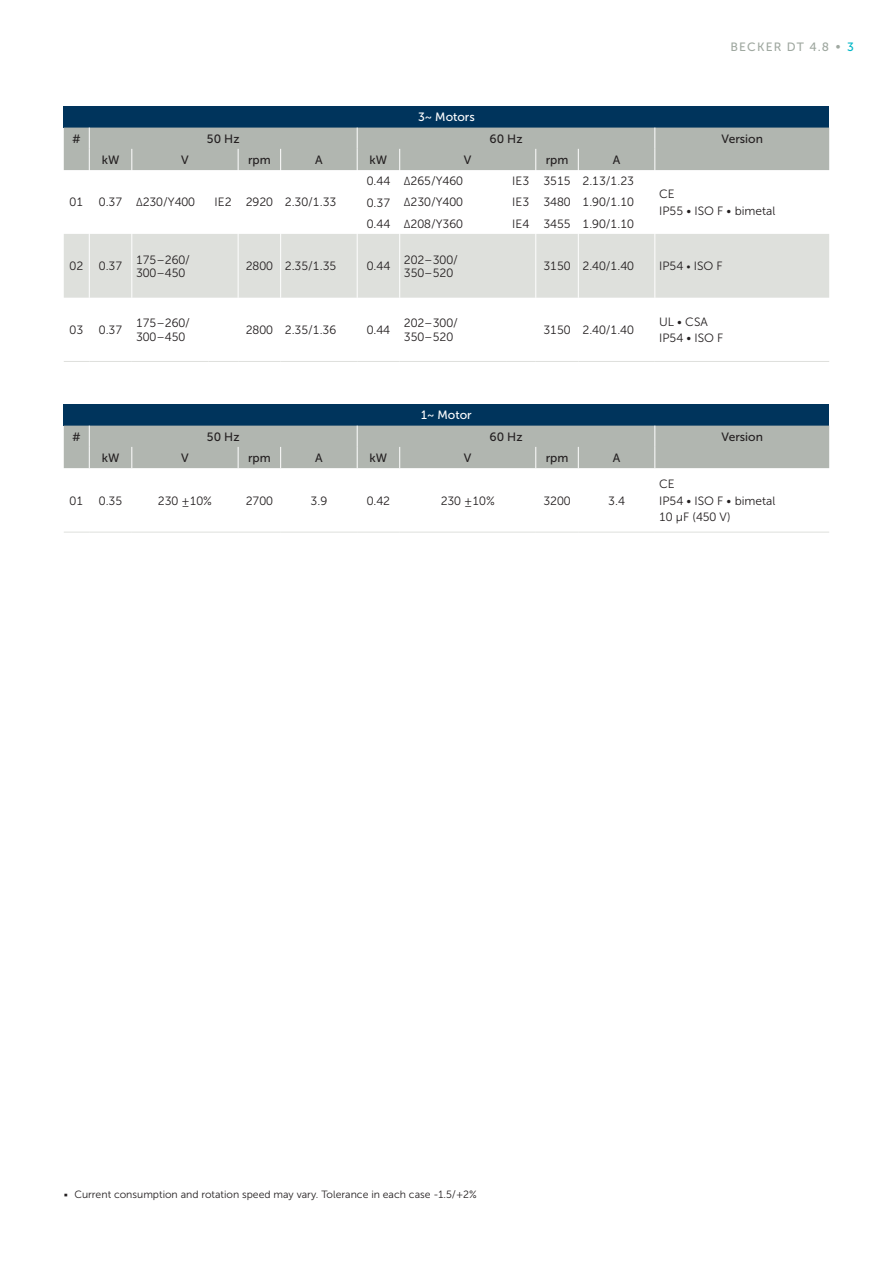
<style>
.page{position:relative;width:893px;height:1263px;background:#fff}
.page>*{position:absolute;margin:0;border:0;box-sizing:border-box;transform-origin:0 0}
.t1{font:12px/16.5px "Museo Sans 300";color:#231f20}
.t2{font:12px "Museo Sans 500";color:#231f20}
.t3{font:12px "Museo Sans 500";color:#fff}
.t4{font:12px "Museo Sans 500";letter-spacing:.1em;color:#9fa8a0}
.t5{font:10.5px "Museo Sans 300";color:#231f20}
.s1{color:#00b7c7}
.s2{font-family:"Calibri";font-weight:300;font-size:13.2px}
.s3{font-size:10.5px}
.s4{font-family:"Verdana";font-weight:700;font-size:12px}
</style>
<div class="page">
<svg style="left:64px;top:532px;width:25px;height:1px"></svg>
<hr style="left:89px;top:532px;width:43px;height:1px;background:#dee0dc">
<hr style="left:132px;top:532px;width:106px;height:1px;background:#dee0dc">
<hr style="left:238px;top:532px;width:43px;height:1px;background:#dee0dc">
<hr style="left:281px;top:532px;width:76px;height:1px;background:#dee0dc">
<hr style="left:357px;top:532px;width:43px;height:1px;background:#dee0dc">
<hr style="left:400px;top:532px;width:136px;height:1px;background:#dee0dc">
<hr style="left:536px;top:532px;width:42px;height:1px;background:#dee0dc">
<hr style="left:578px;top:532px;width:77px;height:1px;background:#dee0dc">
<hr style="left:655px;top:532px;width:174px;height:1px;background:#dee0dc">
<div style="left:64px;top:106px;width:765px;height:22px;background:#00345c"></div>
<div style="left:64px;top:404px;width:765px;height:22px;background:#00345c"></div>
<div style="left:64px;top:426px;width:765px;height:42px;background:#b1b6b0"></div>
<div style="left:64px;top:234px;width:765px;height:64px;background:#dee0dc"></div>
<hr style="left:89px;top:234px;width:1px;height:64px;background:#fff">
<hr style="left:131px;top:234px;width:1px;height:64px;background:#fff">
<hr style="left:238px;top:234px;width:1px;height:64px;background:#fff">
<hr style="left:280px;top:234px;width:1px;height:64px;background:#fff">
<hr style="left:357px;top:234px;width:1px;height:64px;background:#fff">
<hr style="left:399px;top:234px;width:1px;height:64px;background:#fff">
<hr style="left:535px;top:234px;width:1px;height:64px;background:#fff">
<hr style="left:578px;top:234px;width:1px;height:64px;background:#fff">
<hr style="left:654px;top:234px;width:1px;height:64px;background:#fff">
<div style="left:64px;top:128px;width:765px;height:42px;background:#b1b6b0"></div>
<svg style="left:64px;top:361px;width:25px;height:1px"></svg>
<hr style="left:89px;top:361px;width:43px;height:1px;background:#dee0dc">
<hr style="left:132px;top:361px;width:76px;height:1px;background:#dee0dc">
<hr style="left:208px;top:361px;width:30px;height:1px;background:#dee0dc">
<hr style="left:238px;top:361px;width:43px;height:1px;background:#dee0dc">
<hr style="left:281px;top:361px;width:76px;height:1px;background:#dee0dc">
<hr style="left:357px;top:361px;width:43px;height:1px;background:#dee0dc">
<hr style="left:400px;top:361px;width:106px;height:1px;background:#dee0dc">
<hr style="left:506px;top:361px;width:30px;height:1px;background:#dee0dc">
<hr style="left:536px;top:361px;width:42px;height:1px;background:#dee0dc">
<hr style="left:578px;top:361px;width:77px;height:1px;background:#dee0dc">
<hr style="left:655px;top:361px;width:174px;height:1px;background:#dee0dc">
<p class="t3" style="left:418px;top:111px;width:58px">3~ Motors</p>
<p class="t4" style="left:730px;top:40px;width:125px">BECKER DT 4.8 • <span class="s1">3</span></p>
<p class="t2" style="left:72px;top:132px;width:10px">#</p>
<p class="t2" style="left:207px;top:132px;width:34px">50 Hz</p>
<p class="t2" style="left:489px;top:132px;width:35px">60 Hz</p>
<p class="t2" style="left:721px;top:132px;width:43px">Version</p>
<p class="t2" style="left:102px;top:153px;width:19px">kW</p>
<p class="t2" style="left:181px;top:153px;width:9px">V</p>
<p class="t2" style="left:248px;top:153px;width:24px">rpm</p>
<p class="t2" style="left:315px;top:153px;width:9px">A</p>
<p class="t2" style="left:370px;top:153px;width:19px">kW</p>
<p class="t2" style="left:464px;top:153px;width:9px">V</p>
<p class="t2" style="left:546px;top:153px;width:24px">rpm</p>
<p class="t2" style="left:613px;top:153px;width:9px">A</p>
<p class="t1" style="left:70px;top:194px;width:15px">01</p>
<p class="t1" style="left:99px;top:194px;width:98px">0.37 <span class="s2">Δ</span>230/Y400</p>
<p class="t1" style="left:215px;top:194px;width:123px">IE2 2920 2.30/1.33</p>
<p class="t1" style="left:367px;top:173px;width:98px">0.44 <span class="s2">Δ</span>265/Y460</p>
<p class="t1" style="left:512px;top:173px;width:123px">IE3 3515 2.13/1.23</p>
<p class="t1" style="left:367px;top:194px;width:98px">0.37 <span class="s2">Δ</span>230/Y400</p>
<p class="t1" style="left:512px;top:194px;width:123px">IE3 3480 1.90/1.10</p>
<p class="t1" style="left:367px;top:215px;width:98px">0.44 <span class="s2">Δ</span>208/Y360</p>
<p class="t1" style="left:512px;top:215px;width:123px">IE4 3455 1.90/1.10</p>
<p class="t1" style="left:659px;top:186px;width:118px">CE<br>IP55 • ISO F • bimetal</p>
<p class="t1" style="left:70px;top:258px;width:15px">02</p>
<p class="t1" style="left:99px;top:258px;width:25px">0.37</p>
<p class="t1" style="left:136px;top:253px;width:55px;line-height:13.5px">175–260/<br>300–450</p>
<p class="t1" style="left:246px;top:258px;width:92px">2800 2.35/1.35</p>
<p class="t1" style="left:367px;top:258px;width:25px">0.44</p>
<p class="t1" style="left:404px;top:253px;width:55px;line-height:13.5px">202–300/<br>350–520</p>
<p class="t1" style="left:543px;top:258px;width:92px">3150 2.40/1.40</p>
<p class="t1" style="left:659px;top:258px;width:65px">IP54 <span class="s3">•</span> ISO F</p>
<p class="t1" style="left:70px;top:322px;width:15px">03</p>
<p class="t1" style="left:99px;top:322px;width:25px">0.37</p>
<p class="t1" style="left:136px;top:316px;width:55px;line-height:13.5px">175–260/<br>300–450</p>
<p class="t1" style="left:246px;top:322px;width:92px">2800 2.35/1.36</p>
<p class="t1" style="left:367px;top:322px;width:25px">0.44</p>
<p class="t1" style="left:404px;top:316px;width:55px;line-height:13.5px">202–300/<br>350–520</p>
<p class="t1" style="left:543px;top:322px;width:92px">3150 2.40/1.40</p>
<p class="t1" style="left:659px;top:313px;width:66px">UL • CSA<br>IP54 • ISO F</p>
<p class="t3" style="left:421px;top:409px;width:52px">1~ Motor</p>
<p class="t2" style="left:72px;top:430px;width:10px">#</p>
<p class="t2" style="left:207px;top:430px;width:34px">50 Hz</p>
<p class="t2" style="left:489px;top:430px;width:35px">60 Hz</p>
<p class="t2" style="left:721px;top:430px;width:43px">Version</p>
<p class="t2" style="left:102px;top:451px;width:19px">kW</p>
<p class="t2" style="left:181px;top:451px;width:9px">V</p>
<p class="t2" style="left:248px;top:451px;width:24px">rpm</p>
<p class="t2" style="left:315px;top:451px;width:9px">A</p>
<p class="t2" style="left:370px;top:451px;width:19px">kW</p>
<p class="t2" style="left:464px;top:451px;width:9px">V</p>
<p class="t2" style="left:546px;top:451px;width:24px">rpm</p>
<p class="t2" style="left:613px;top:451px;width:9px">A</p>
<p class="t1" style="left:70px;top:492px;width:15px">01</p>
<p class="t1" style="left:99px;top:492px;width:25px">0.35</p>
<p class="t1" style="left:158px;top:492px;width:56px">230 ±10%</p>
<p class="t1" style="left:246px;top:492px;width:29px">2700</p>
<p class="t1" style="left:311px;top:492px;width:18px">3.9</p>
<p class="t1" style="left:367px;top:492px;width:25px">0.42</p>
<p class="t1" style="left:441px;top:492px;width:56px">230 ±10%</p>
<p class="t1" style="left:543px;top:492px;width:29px">3200</p>
<p class="t1" style="left:608px;top:492px;width:18px">3.4</p>
<p class="t1" style="left:659px;top:476px;width:118px">CE<br>IP54 • ISO F • bimetal<br>10 μF (450 V)</p>
<p class="t5" style="left:64px;top:1188px;width:415px"><span class="s4">▪</span> Current consumption and rotation speed may vary. Tolerance in each case -1.5/+2%</p>
</div>
